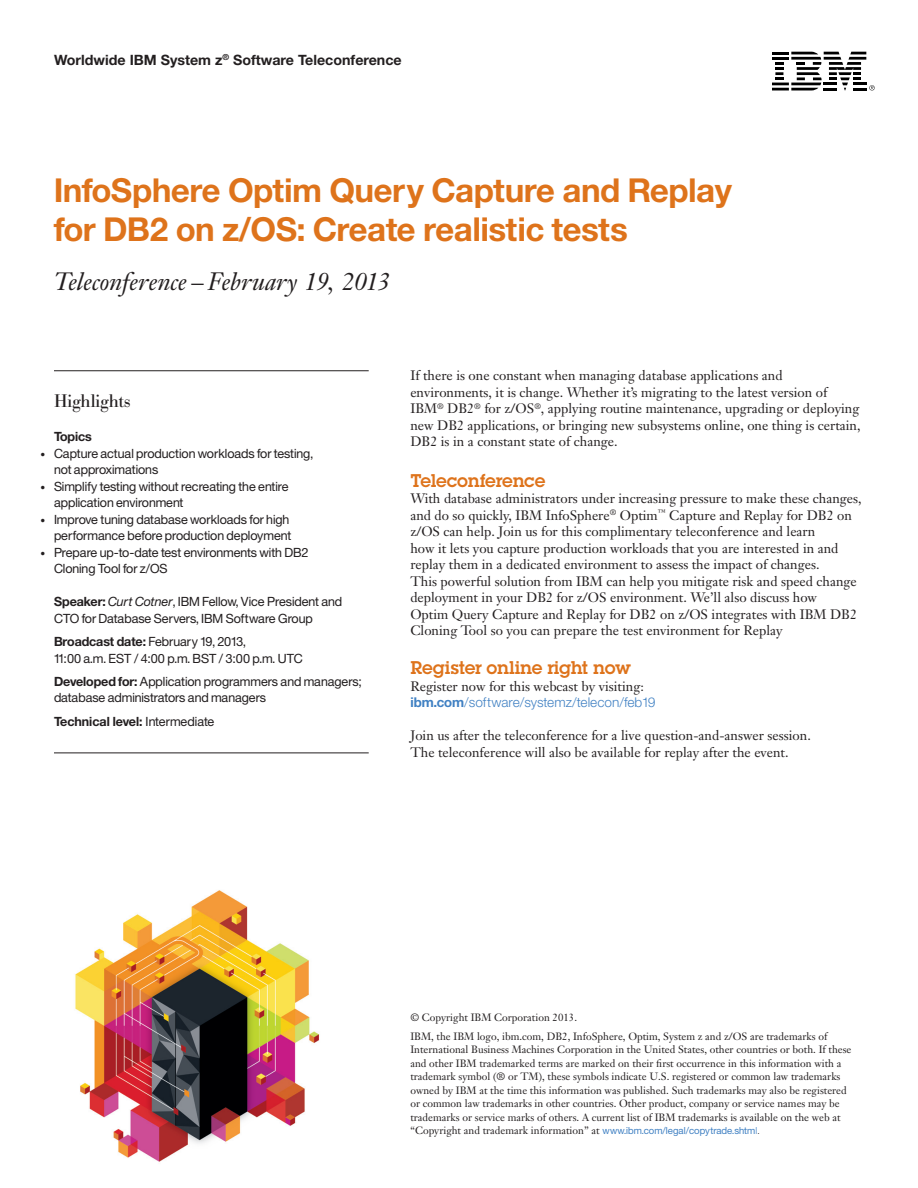
<style>
.page{position:relative;width:918px;height:1188px;background:#fff}
.page>*{position:absolute;margin:0;border:0;box-sizing:border-box;transform-origin:0 0}
.t1{font:33px/39px "Helv Neue Boldfor IBM";color:#de731b}
.BR_Cover_headline{font:italic 24.75px "Janson Text LT Pro";letter-spacing:-.01em;color:#231f20}
.t2{font:18px "Lubalin Demifor IBM";color:#de731b}
.t3{font:18px "Bodoni BE";color:#231f20}
.x_Cover_subject_iden{font:700 14.25px "Helvetica Neue";color:#231f20}
.t4{font:13.5px/16.5px "Janson Text LT Pro";color:#231f20}
._3D_highlight_bullet{font:12.75px/16.5px "Helv Neue Romanfor IBM";letter-spacing:-.005em;color:#231f20}
.Default_Text{font:12.75px "Helv Neue Boldfor IBM";color:#231f20}
._3D_highlight_bullet-2{font:12.75px "Helv Neue Boldfor IBM";letter-spacing:-.005em;color:#231f20}
.Default_Text-2{font:10.5px/13.5px "Janson Text LT Pro";color:#231f20}
.s1{font-size:9.75px}
.s2{font-family:"Helv Neue Boldfor IBM"}
.s3{font-family:"Helv Neue Roman Italicfor IBM"}
.s4{font-family:"Helv Neue Romanfor IBM"}
.s5{font-family:"Helv Neue Boldfor IBM";color:#4181c3}
.s6{font-family:"Helv Neue Lightfor IBM";color:#4181c3}
.s7{font-family:"Helv Neue Romanfor IBM";font-size:9.75px;color:#4181c3}
.s8{font-family:"Helv Neue Lightfor IBM";font-size:9.75px;color:#4181c3}
.s9{font-family:"Helvetica";font-weight:300}
</style>
<div class="page">
<svg style="left:772px;top:52px;width:103px;height:39px"></svg>
<hr style="left:54px;top:370px;width:315px;height:1px;background:#231f20">
<hr style="left:54px;top:753px;width:315px;height:1px;background:#231f20">
<img style="left:75px;top:890px;width:244px;height:272px">
<p class="x_Cover_subject_iden" style="left:54px;top:51px;width:349px">Worldwide IBM System z<sup>®</sup> Software Teleconference</p>
<p class="t1" style="left:54px;top:170px;width:680px">InfoSphere Optim Query Capture and Replay for DB2 on z/OS: Create realistic tests</p>
<p class="BR_Cover_headline" style="left:54px;top:266px;width:338px">Teleconference – February 19, 2013</p>
<p class="t3" style="left:54px;top:390px;width:78px">Highlights</p>
<p class="_3D_highlight_bullet-2" style="left:54px;top:429px;width:39px">Topics</p>
<p class="_3D_highlight_bullet" style="left:54px;top:445px;width:261px;text-indent:-14px"><span class="s1">•</span> Capture actual production workloads for testing, not approximations</p>
<p class="_3D_highlight_bullet" style="left:54px;top:478px;width:236px;text-indent:-14px"><span class="s1">•</span> Simplify testing without recreating the entire application environment</p>
<p class="_3D_highlight_bullet" style="left:40px;top:511px;width:252px;text-align:right"><span class="s1">•</span> Improve tuning database workloads for high performance before production deployment</p>
<p class="_3D_highlight_bullet" style="left:54px;top:544px;width:256px;text-indent:-14px"><span class="s1">•</span> Prepare up-to-date test environments with DB2<br>Cloning Tool for z/OS</p>
<p class="_3D_highlight_bullet" style="left:54px;top:593px;width:290px"><span class="s2">Speaker:</span> <span class="s3">Curt Cotner</span>, IBM Fellow, Vice President and<br>CTO for Database Servers, IBM Software Group</p>
<p class="_3D_highlight_bullet" style="left:54px;top:633px;width:250px"><span class="s2">Broadcast date:</span> February 19, 2013,<br>11:00 a.m. EST / 4:00 p.m. BST / 3:00 p.m. UTC</p>
<p class="_3D_highlight_bullet" style="left:54px;top:673px;width:310px"><span class="s2">Developed for:</span> Application programmers and managers; database administrators and managers</p>
<p class="Default_Text" style="left:54px;top:713px;width:162px">Technical level: <span class="s4">Intermediate</span></p>
<p class="t4" style="left:410px;top:367px;width:452px">If there is one constant when managing database applications and environments, it is change. Whether it’s migrating to the latest version of IBM<sup>®</sup> DB2<sup>®</sup> for z/OS<sup>®</sup>, applying routine maintenance, upgrading or deploying new DB2 applications, or bringing new subsystems online, one thing is certain, DB2 is in a constant state of change.</p>
<p class="t2" style="left:410px;top:469px;width:136px">Teleconference</p>
<p class="t4" style="left:410px;top:490px;width:453px">With database administrators under increasing pressure to make these changes, and do so quickly, IBM InfoSphere<sup>®</sup> Optim<sup>™</sup> Capture and Replay for DB2 on z/OS can help. Join us for this complimentary teleconference and learn<br>how it lets you capture production workloads that you are interested in and replay them in a dedicated environment to assess the impact of changes.<br>This powerful solution from IBM can help you mitigate risk and speed change deployment in your DB2 for z/OS environment. We’ll also discuss how<br>Optim Query Capture and Replay for DB2 on z/OS integrates with IBM DB2<br>Cloning Tool so you can prepare the test environment for Replay</p>
<p class="t2" style="left:410px;top:656px;width:222px">Register online right now</p>
<p class="t4" style="left:410px;top:678px;width:247px">Register now for this webcast by visiting: <span class="s5">ibm.com</span><span class="s6">/software/systemz/telecon/feb19</span></p>
<p class="t4" style="left:410px;top:727px;width:402px">Join us after the teleconference for a live question-and-answer session.<br>The teleconference will also be available for replay after the event.</p>
<p class="Default_Text-2" style="left:410px;top:1010px;width:168px">© Copyright IBM Corporation 2013.</p>
<p class="Default_Text-2" style="left:410px;top:1029px;width:443px">IBM, the IBM logo, ibm.com, DB2, InfoSphere, Optim, System z and z/OS are trademarks of International Business Machines Corporation in the United States, other countries or both. If these and other IBM trademarked terms are marked on their first occurrence in this information with a trademark symbol (® or TM), these symbols indicate U.S. registered or common law trademarks owned by IBM at the time this information was published. Such trademarks may also be registered or common law trademarks in other countries. Other product, company or service names may be trademarks or service marks of others. A current list of IBM trademarks is available on the web at “Copyright and trademark information” at <span class="s7">www.ibm.com/legal/copytrade.shtm</span><span class="s8">l</span><span class="s9">.</span></p>
</div>
